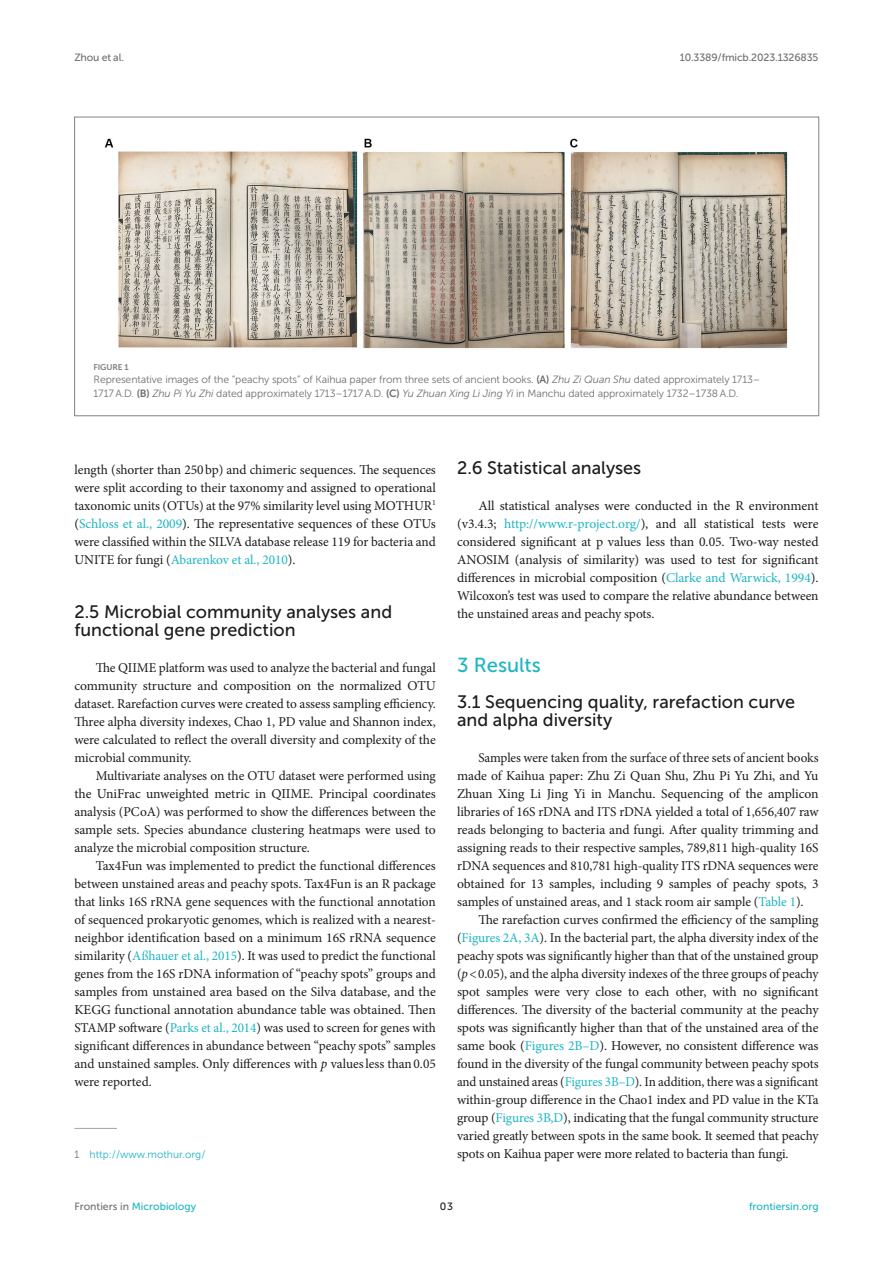
<style>
.page{position:relative;width:893px;height:1263px;background:#fff}
.page>*{position:absolute;margin:0;border:0;box-sizing:border-box;transform-origin:0 0}
.HEAD_1{font:20.25px "Museo Sans 500";color:#1db5c3}
.HEAD_2{font:18px/18px "Museo Sans 500";color:#1b1c1b}
.HEAD_2_after_HEAD_1{font:18px/18px "Museo Sans 500";color:#1b1c1b}
.TEXT{font:13.5px/18px "Minion Pro";letter-spacing:-.005em;color:#1b1c1b;text-align:justify}
.TEXT_FLUSH{font:13.5px/18px "Minion Pro";letter-spacing:-.005em;color:#1b1c1b;text-align:justify}
.FIG_LEG{font:10.5px/13.5px "Museo Sans 300";letter-spacing:-.01em;color:#706f70}
.t1{font:10.5px "Museo Sans 500";color:#1db5c3}
.t2{font:10.5px "Museo Sans 500";letter-spacing:-.015em;color:#706f70}
.FOOTNOTE{font:10.5px "Museo Sans 300";color:#1db5c3}
.t3{font:10.5px "Museo Sans 500";color:#1b1c1b}
.FIG_HD{font:8.25px "Museo Sans 700";letter-spacing:-.01em;color:#7e7f7f}
.s1{font-family:"Museo Sans 700"}
.s2{font-style:italic}
.s3{color:#1db5c3}
.s4{color:#706f70}
</style>
<div class="page">
<hr style="left:74px;top:1128px;width:43px;height:1px;background:#a2a3a3">
<img style="left:104px;top:138px;width:684px;height:211px">
<p class="t2" style="left:74px;top:51px;width:51px">Zhou et al.</p>
<p class="t2" style="left:680px;top:51px;width:140px">10.3389/fmicb.2023.1326835</p>
<p class="FIG_HD" style="left:94px;top:362px;width:37px">FIGURE 1</p>
<p class="FIG_LEG" style="left:94px;top:373px;width:668px">Representative images of the “peachy spots” of Kaihua paper from three sets of ancient books. <span class="s1">(A)</span> <span class="s2">Zhu Zi Quan Shu</span> dated approximately 1713–<br>1717 A.D. <span class="s1">(B)</span> <span class="s2">Zhu Pi Yu Zhi</span> dated approximately 1713–1717 A.D. <span class="s1">(C)</span> <span class="s2">Yu Zhuan Xing Li Jing Yi</span> in Manchu dated approximately 1732–1738 A.D.</p>
<p class="TEXT_FLUSH" style="left:74px;top:461px;width:363px">length (shorter than 250bp) and chimeric sequences. The sequences were split according to their taxonomy and assigned to operational taxonomic units (OTUs) at the 97% similarity level using MOTHUR<sup>1 </sup>(<span class="s3">Schloss et al., 2009</span>). The representative sequences of these OTUs were classified within the SILVA database release 119 for bacteria and UNITE for fungi (<span class="s3">Abarenkov et al., 2010</span>).</p>
<p class="HEAD_2" style="left:74px;top:603px;width:319px">2.5 Microbial community analyses and functional gene prediction</p>
<p class="TEXT_FLUSH" style="left:74px;top:659px;width:363px;text-indent:21px">The QIIME platform was used to analyze the bacterial and fungal community structure and composition on the normalized OTU dataset. Rarefaction curves were created to assess sampling efficiency.<br>Three alpha diversity indexes, Chao 1, PD value and Shannon index, were calculated to reflect the overall diversity and complexity of the microbial community.</p>
<p class="TEXT" style="left:74px;top:767px;width:363px;text-indent:21px">Multivariate analyses on the OTU dataset were performed using the UniFrac unweighted metric in QIIME. Principal coordinates analysis (PCoA) was performed to show the differences between the sample sets. Species abundance clustering heatmaps were used to analyze the microbial composition structure.</p>
<p class="TEXT" style="left:74px;top:857px;width:363px;text-indent:21px">Tax4Fun was implemented to predict the functional differences between unstained areas and peachy spots. Tax4Fun is an R package that links 16S rRNA gene sequences with the functional annotation of sequenced prokaryotic genomes, which is realized with a nearest&shy;neighbor identification based on a minimum 16S rRNA sequence similarity (<span class="s3">Aßhauer et al., 2015</span>). It was used to predict the functional genes from the 16S rDNA information of “peachy spots” groups and samples from unstained area based on the Silva database, and the KEGG functional annotation abundance table was obtained. Then STAMP software (<span class="s3">Parks et al., 2014</span>) was used to screen for genes with significant differences in abundance between “peachy spots” samples and unstained samples. Only differences with <span class="s2">p</span> valuesless than0.05 were reported.</p>
<p class="FOOTNOTE" style="left:74px;top:1149px;width:132px"><span class="s4">1</span> http://www.mothur.org/</p>
<p class="HEAD_2" style="left:457px;top:459px;width:186px">2.6 Statistical analyses</p>
<p class="TEXT_FLUSH" style="left:457px;top:497px;width:363px;text-indent:21px">All statistical analyses were conducted in the R environment (v3.4.3; <span class="s3">http://www.r-project.org/</span>), and all statistical tests were considered significant at p values less than 0.05. Two-way nested ANOSIM (analysis of similarity) was used to test for significant differences in microbial composition (<span class="s3">Clarke and Warwick, 1994</span>).<br>Wilcoxon’s test was used to compare the relative abundance between the unstained areas and peachy spots.</p>
<p class="HEAD_1" style="left:457px;top:654px;width:85px">3 Results</p>
<p class="HEAD_2_after_HEAD_1" style="left:457px;top:693px;width:339px">3.1 Sequencing quality, rarefaction curve and alpha diversity</p>
<p class="TEXT_FLUSH" style="left:457px;top:749px;width:363px;text-indent:21px">Samples were taken from the surface of three sets of ancient books made of Kaihua paper: Zhu Zi Quan Shu, Zhu Pi Yu Zhi, and Yu Zhuan Xing Li Jing Yi in Manchu. Sequencing of the amplicon libraries of 16S rDNA and ITS rDNA yielded a total of 1,656,407 raw reads belonging to bacteria and fungi. After quality trimming and assigning reads to their respective samples, 789,811 high-quality 16S rDNA sequences and 810,781 high-quality ITS rDNA sequences were obtained for 13 samples, including 9 samples of peachy spots, 3 samples of unstained areas, and 1 stack room air sample (<span class="s3">Table 1</span>).</p>
<p class="TEXT" style="left:457px;top:911px;width:363px;text-indent:21px">The rarefaction curves confirmed the efficiency of the sampling (<span class="s3">Figures 2A, 3A</span>). In the bacterial part, the alpha diversity index of the peachy spots was significantly higher than that of the unstained group (<span class="s2">p</span>&lt;0.05), and the alpha diversity indexes of the three groups of peachy spot samples were very close to each other, with no significant differences. The diversity of the bacterial community at the peachy spots was significantly higher than that of the unstained area of the same book (<span class="s3">Figures 2B–D</span>). However, no consistent difference was found in the diversity of the fungal community between peachy spots and unstained areas (<span class="s3">Figures 3B–D</span>). In addition, there was a significant within-group difference in the Chao1 index and PD value in the KTa group (<span class="s3">Figures 3B,D</span>), indicating that the fungal community structure varied greatly between spots in the same book. It seemed that peachy spots on Kaihua paper were more related to bacteria than fungi.</p>
<p class="t1" style="left:74px;top:1200px;width:123px"><span class="s4">Frontiers in</span> Microbiology</p>
<p class="t3" style="left:440px;top:1200px;width:15px">03</p>
<p class="t1" style="left:749px;top:1200px;width:71px">frontiersin.org</p>
</div>
